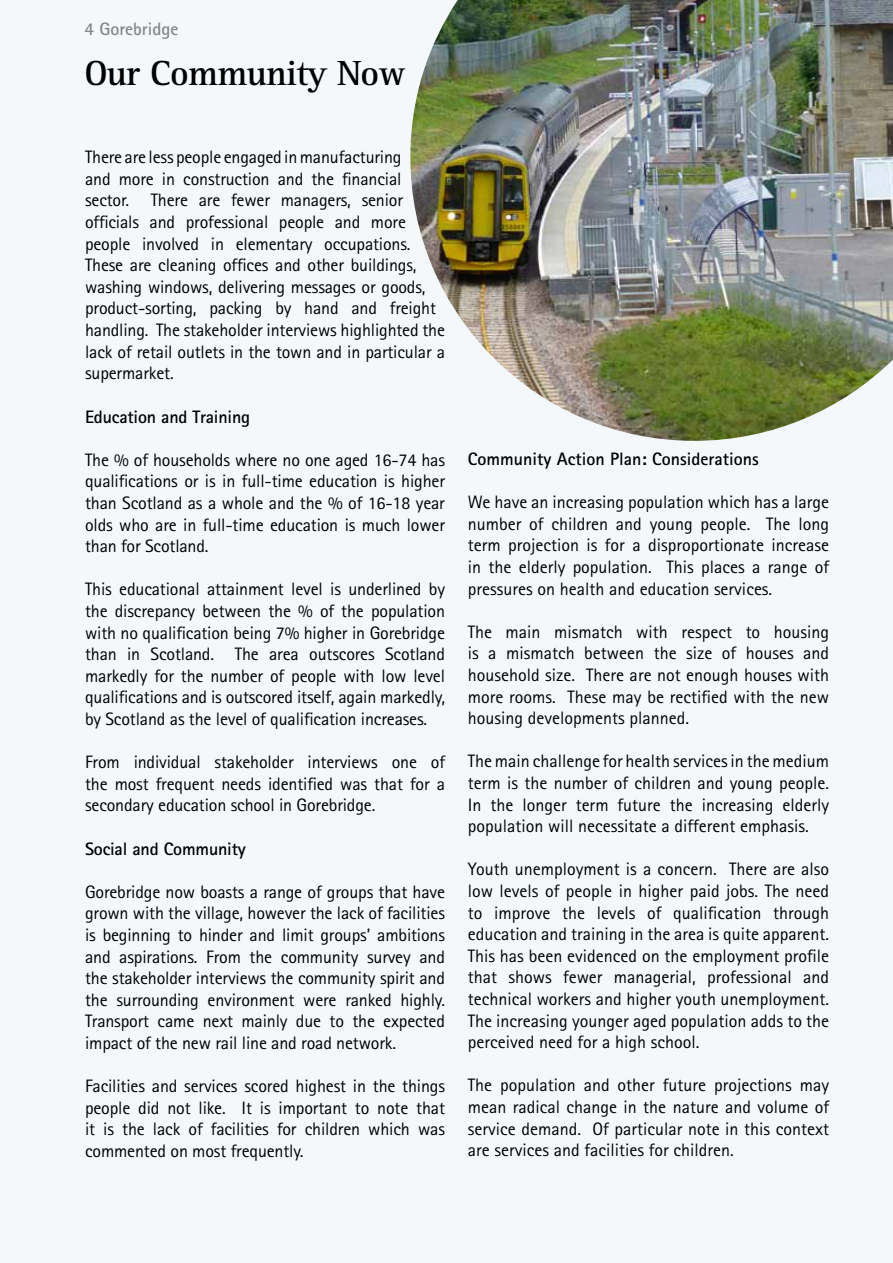
<style>
.page{position:relative;width:893px;height:1263px;background:#f4f8fb}
.page>*{position:absolute;margin:0;border:0;box-sizing:border-box;transform-origin:0 0}
.t1{font:700 36px "Rotis Serif";letter-spacing:-.02em;color:#000}
.t2{font:18px/21.6px "Rotis Sans Serif";letter-spacing:-.01em;color:#000;text-align:justify}
.t3{font:700 18px "Rotis Sans Serif";letter-spacing:-.01em;color:#000}
.t4{font:700 18px "Rotis Sans Serif";color:#878787}
</style>
<div class="page">
<img style="left:410px;top:0;width:483px;height:441px">
<p class="t4" style="left:84px;top:18px;width:96px">4 Gorebridge</p>
<h1 class="t1" style="left:84px;top:52px;width:323px">Our Community Now</h1>
<p class="t2" style="left:85px;top:146px;width:362px;text-align:left">There are less people engaged in manufacturing<br>and more in construction and the financial sector. There are fewer managers, senior officials and professional people and more people involved in elementary occupations.<br>These are cleaning offices and other buildings, washing windows, delivering messages or goods, product-sorting, packing by hand and freight handling. The stakeholder interviews highlighted the lack of retail outlets in the town and in particular a supermarket.</p>
<p class="t3" style="left:85px;top:405px;width:167px">Education and Training</p>
<p class="t2" style="left:85px;top:449px;width:361px">The % of households where no one aged 16-74 has qualifications or is in full-time education is higher than Scotland as a whole and the % of 16-18 year olds who are in full-time education is much lower than for Scotland.</p>
<p class="t2" style="left:85px;top:578px;width:362px">This educational attainment level is underlined by the discrepancy between the % of the population with no qualification being 7% higher in Gorebridge than in Scotland. The area outscores Scotland markedly for the number of people with low level qualifications and is outscored itself, again markedly, by Scotland as the level of qualification increases.</p>
<p class="t2" style="left:85px;top:751px;width:362px">From individual stakeholder interviews one of the most frequent needs identified was that for a secondary education school in Gorebridge.</p>
<p class="t3" style="left:85px;top:837px;width:162px">Social and Community</p>
<p class="t2" style="left:85px;top:881px;width:362px">Gorebridge now boasts a range of groups that have grown with the village, however the lack of facilities is beginning to hinder and limit groups’ ambitions and aspirations. From the community survey and the stakeholder interviews the community spirit and the surrounding environment were ranked highly.<br>Transport came next mainly due to the expected impact of the new rail line and road network.</p>
<p class="t2" style="left:85px;top:1075px;width:361px">Facilities and services scored highest in the things people did not like. It is important to note that it is the lack of facilities for children which was commented on most frequently.</p>
<p class="t3" style="left:468px;top:447px;width:292px">Community Action Plan: Considerations</p>
<p class="t2" style="left:468px;top:491px;width:363px">We have an increasing population which has a large number of children and young people. The long term projection is for a disproportionate increase in the elderly population. This places a range of pressures on health and education services.</p>
<p class="t2" style="left:468px;top:621px;width:363px">The main mismatch with respect to housing is a mismatch between the size of houses and household size. There are not enough houses with more rooms. These may be rectified with the new housing developments planned.</p>
<p class="t2" style="left:468px;top:750px;width:363px">The main challenge for health services in the medium term is the number of children and young people.<br>In the longer term future the increasing elderly population will necessitate a different emphasis.</p>
<p class="t2" style="left:468px;top:858px;width:363px">Youth unemployment is a concern. There are also low levels of people in higher paid jobs. The need to improve the levels of qualification through education and training in the area is quite apparent.<br>This has been evidenced on the employment profile that shows fewer managerial, professional and technical workers and higher youth unemployment.<br>The increasing younger aged population adds to the perceived need for a high school.</p>
<p class="t2" style="left:468px;top:1074px;width:363px">The population and other future projections may mean radical change in the nature and volume of service demand. Of particular note in this context are services and facilities for children.</p>
</div>
